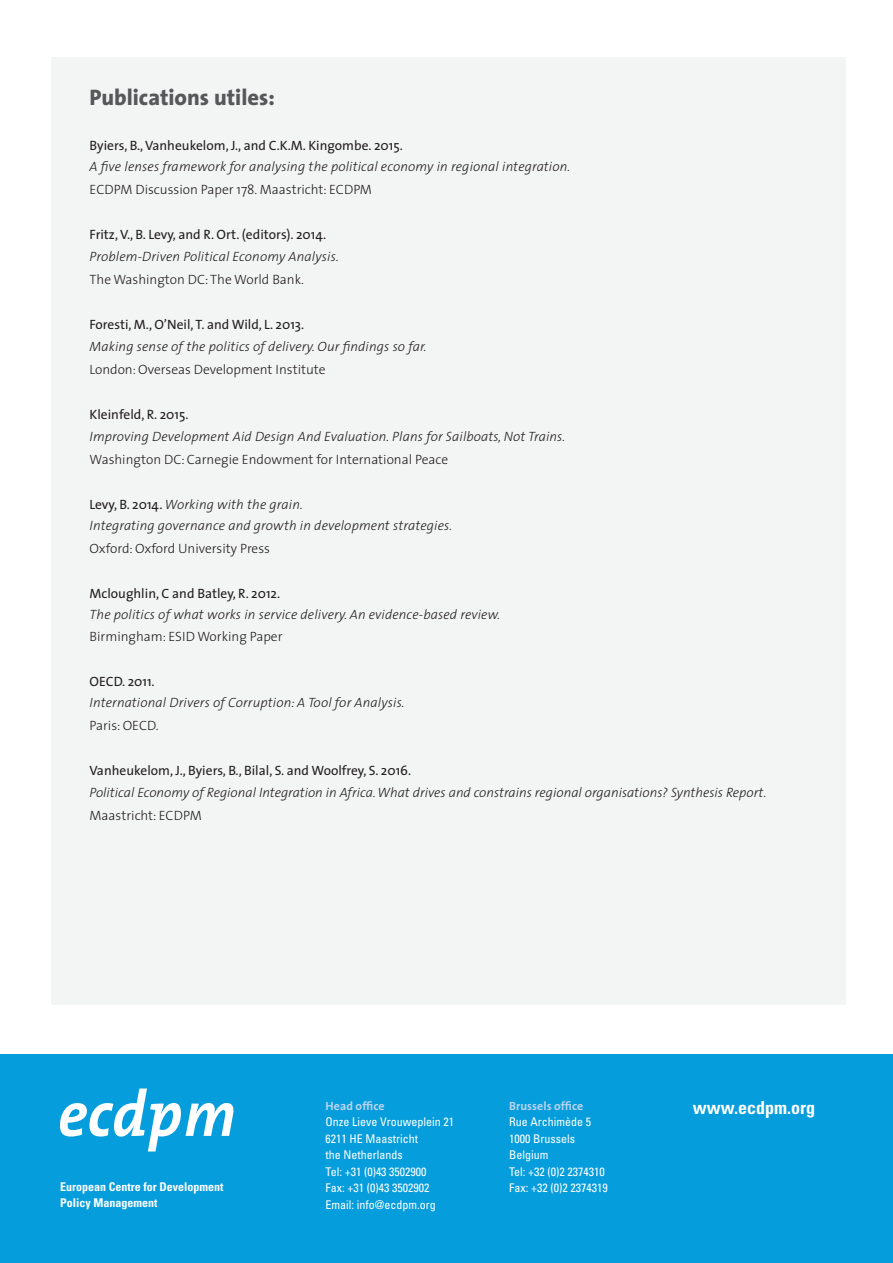
<style>
.page{position:relative;width:893px;height:1263px;background:#fff}
.page>*{position:absolute;margin:0;border:0;box-sizing:border-box;transform-origin:0 0}
.t1{font:800 22.5px "The Sans";color:#57585a}
.t2{font:700 condensed 18px "Univers";color:#fff}
.t3{font:italic 300 13.5px "The Sans";letter-spacing:.01em;color:#231f20}
.t4{font:300 13.5px "The Sans";color:#231f20}
.t5{font:13.5px "The Sans";color:#231f20}
.t6{font:condensed 12px "Univers";color:#fff}
.t7{font:700 condensed 12px "Univers";color:#fff}
.t8{font:700 12px "The Sans";color:#b8d4ee}
.s1{font-weight:400;font-style:normal}
</style>
<div class="page">
<div style="left:52px;top:57px;width:794px;height:947px;background:#f3f4f4"></div>
<div style="left:0;top:1054px;width:893px;height:209px;background:#069ddc"></div>
<svg style="left:60px;top:1088px;width:174px;height:63px"></svg>
<p class="t1" style="left:90px;top:79px;width:187px">Publications utiles:</p>
<p class="t5" style="left:90px;top:135px;width:315px">Byiers, B., Vanheukelom, J., and C.K.M. Kingombe. 2015.</p>
<p class="t3" style="left:90px;top:156px;width:482px">A five lenses framework for analysing the political economy in regional integration.</p>
<p class="t4" style="left:90px;top:178px;width:284px">ECDPM Discussion Paper 178. Maastricht: ECDPM</p>
<p class="t5" style="left:90px;top:223px;width:238px">Fritz, V., B. Levy, and R. Ort. (editors). 2014.</p>
<p class="t3" style="left:90px;top:246px;width:251px">Problem-Driven Political Economy Analysis.</p>
<p class="t4" style="left:90px;top:268px;width:216px">The Washington DC: The World Bank.</p>
<p class="t5" style="left:90px;top:313px;width:216px">Foresti, M., O’Neil, T. and Wild, L. 2013.</p>
<p class="t3" style="left:90px;top:336px;width:339px">Making sense of the politics of delivery. Our findings so far.</p>
<p class="t4" style="left:90px;top:358px;width:238px">London: Overseas Development Institute</p>
<p class="t5" style="left:90px;top:403px;width:101px">Kleinfeld, R. 2015.</p>
<p class="t3" style="left:90px;top:426px;width:477px">Improving Development Aid Design And Evaluation. Plans for Sailboats, Not Trains.</p>
<p class="t4" style="left:90px;top:448px;width:360px">Washington DC: Carnegie Endowment for International Peace</p>
<p class="t3" style="left:90px;top:493px;width:215px"><span class="s1">Levy, B. 2014.</span> Working with the grain.</p>
<p class="t3" style="left:90px;top:514px;width:364px">Integrating governance and growth in development strategies.</p>
<p class="t4" style="left:90px;top:537px;width:182px">Oxford: Oxford University Press</p>
<p class="t5" style="left:90px;top:582px;width:192px">Mcloughlin, C and Batley, R. 2012.</p>
<p class="t3" style="left:90px;top:603px;width:412px">The politics of what works in service delivery. An evidence-based review.</p>
<p class="t4" style="left:90px;top:625px;width:194px">Birmingham: ESID Working Paper</p>
<p class="t5" style="left:90px;top:670px;width:67px">OECD. 2011.</p>
<p class="t3" style="left:90px;top:691px;width:317px">International Drivers of Corruption: A Tool for Analysis.</p>
<p class="t4" style="left:90px;top:714px;width:70px">Paris: OECD.</p>
<p class="t5" style="left:90px;top:759px;width:323px">Vanheukelom, J., Byiers, B., Bilal, S. and Woolfrey, S. 2016.</p>
<p class="t3" style="left:90px;top:781px;width:679px">Political Economy of Regional Integration in Africa. What drives and constrains regional organisations? Synthesis Report.</p>
<p class="t4" style="left:90px;top:804px;width:114px">Maastricht: ECDPM</p>
<p class="t7" style="left:60px;top:1179px;width:165px">European Centre for Development</p>
<p class="t7" style="left:60px;top:1196px;width:99px">Policy Management</p>
<p class="t8" style="left:326px;top:1096px;width:60px">Head office</p>
<p class="t6" style="left:326px;top:1114px;width:130px">Onze Lieve Vrouweplein 21</p>
<p class="t6" style="left:326px;top:1131px;width:94px">6211 HE Maastricht</p>
<p class="t6" style="left:326px;top:1147px;width:79px">the Netherlands</p>
<p class="t6" style="left:326px;top:1164px;width:102px">Tel: +31 (0)43 3502900</p>
<p class="t6" style="left:326px;top:1180px;width:105px">Fax: +31 (0)43 3502902</p>
<p class="t6" style="left:326px;top:1197px;width:112px">Email: info@ecdpm.org</p>
<p class="t8" style="left:509px;top:1096px;width:76px">Brussels office</p>
<p class="t6" style="left:509px;top:1114px;width:83px">Rue Archimède 5</p>
<p class="t6" style="left:509px;top:1131px;width:67px">1000 Brussels</p>
<p class="t6" style="left:509px;top:1147px;width:41px">Belgium</p>
<p class="t6" style="left:509px;top:1164px;width:97px">Tel: +32 (0)2 2374310</p>
<p class="t6" style="left:509px;top:1180px;width:100px">Fax: +32 (0)2 2374319</p>
<p class="t2" style="left:693px;top:1096px;width:124px">www.ecdpm.org</p>
</div>
